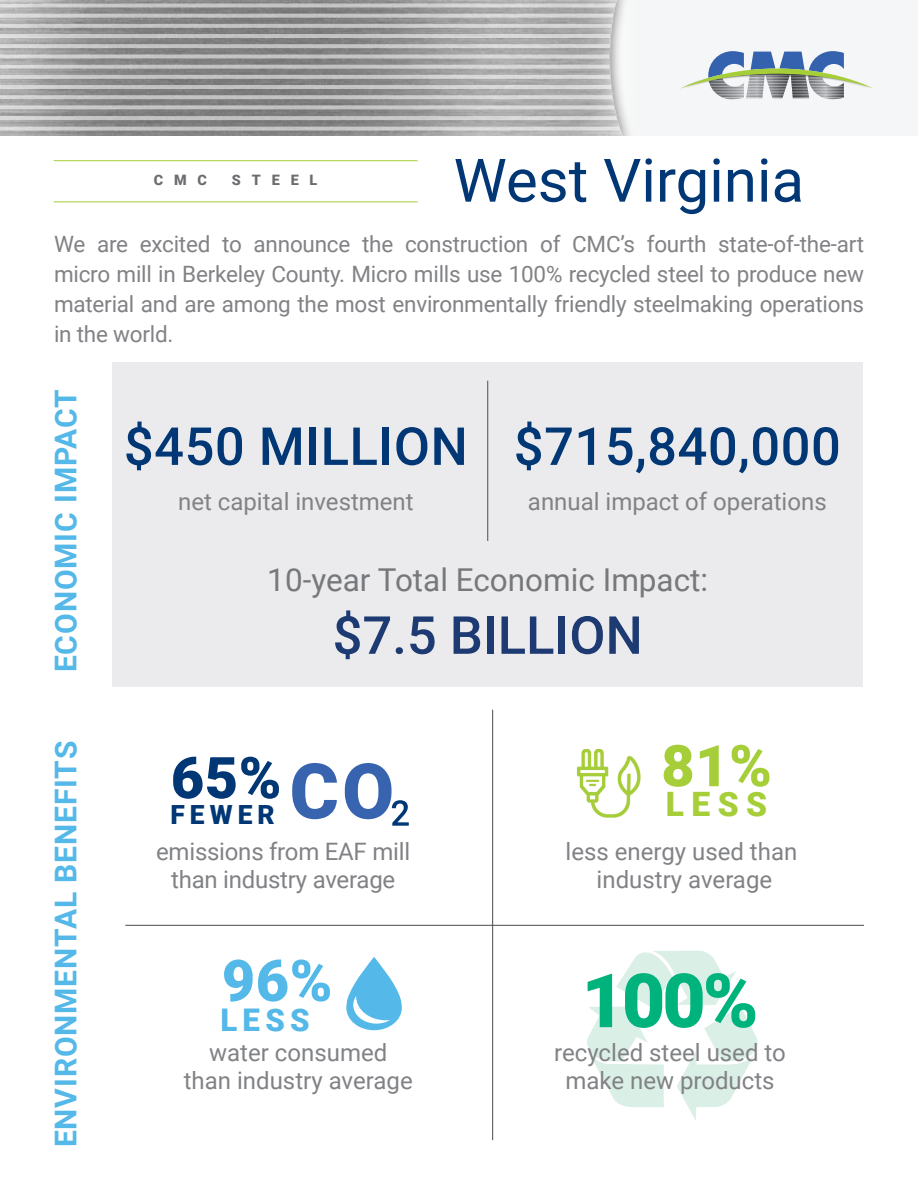
<style>
.page{position:relative;width:918px;height:1188px;background:#fff}
.page>*{position:absolute;margin:0;border:0;box-sizing:border-box;transform-origin:0 0}
.t1{font:900 75px "Roboto";color:#00b37d}
.t2{font:60px "Roboto";color:#013775}
.t3{font:900 57.6px "Roboto";color:#a6ce39}
.t4{font:900 57.6px "Roboto";color:#013775}
.t5{font:900 57.6px "Roboto";color:#54b8e8}
.t6{font:500 52.5px "Roboto";letter-spacing:.01em;color:#013775}
.t7{font:500 52.5px "Roboto";color:#1d3b72}
.t8{font:900 33.6px "Roboto";color:#a6ce39}
.t9{font:31.5px "Roboto";color:#76787b}
.t10{font:900 31.2px "Roboto";color:#54b8e8}
.t11{font:700 30px "Roboto";letter-spacing:.03em;color:#54b8e8}
.t12{font:900 26.4px "Roboto";letter-spacing:.19em;color:#013775}
.t13{font:24px/28.8px "Roboto";color:#818285;text-align:center}
.t14{font:22.5px/30px "Roboto";letter-spacing:-.01em;color:#818285;text-align:justify}
.t15{font:900 14.4px "Roboto";letter-spacing:.755em;color:#6c6d70}
</style>
<div class="page">
<img style="left:587px;top:950px;width:171px;height:171px">
<div style="left:112px;top:363px;width:751px;height:324px;background:#e6e7e9"></div>
<div style="left:589px;top:0;width:329px;height:137px;background:#f2f3f4"></div>
<svg style="left:680px;top:51px;width:193px;height:49px"></svg>
<svg style="left:0;top:0;width:631px;height:137px;background:#989797"></svg>
<svg style="left:0;top:3px;width:627px;height:4px;background:#c7c7c7"></svg>
<svg style="left:0;top:14px;width:627px;height:4px;background:#c9c8c8"></svg>
<svg style="left:0;top:24px;width:627px;height:4px;background:#cac9c9"></svg>
<svg style="left:0;top:34px;width:627px;height:4px;background:#cdcdcd"></svg>
<svg style="left:0;top:44px;width:627px;height:4px;background:#cbcbcb"></svg>
<svg style="left:0;top:54px;width:627px;height:5px;background:#c2c1c1"></svg>
<svg style="left:0;top:65px;width:627px;height:4px;background:#c9c8c8"></svg>
<svg style="left:0;top:75px;width:627px;height:4px;background:#cbcbcb"></svg>
<svg style="left:0;top:85px;width:627px;height:4px;background:#cdcccc"></svg>
<svg style="left:0;top:95px;width:627px;height:4px;background:#c9c9c9"></svg>
<svg style="left:0;top:105px;width:627px;height:4px;background:#c7c7c7"></svg>
<svg style="left:0;top:116px;width:627px;height:4px;background:#cacaca"></svg>
<svg style="left:0;top:127px;width:627px;height:4px;background:#c9c8c8"></svg>
<hr style="left:54px;top:201px;width:364px;height:1px;background:#a6ce39">
<hr style="left:54px;top:160px;width:364px;height:1px;background:#a6ce39">
<hr style="left:492px;top:710px;width:1px;height:430px;background:#4b4c4d">
<hr style="left:125px;top:925px;width:739px;height:1px;background:#4b4c4d">
<hr style="left:487px;top:381px;width:1px;height:160px;background:#4b4c4d">
<img style="left:576px;top:749px;width:65px;height:69px">
<svg style="left:292px;top:763px;width:117px;height:63px"></svg>
<svg style="left:346px;top:957px;width:56px;height:73px"></svg>
<p class="t15" style="left:154px;top:170px;width:55px">CMC</p>
<p class="t15" style="left:232px;top:170px;width:87px">STEEL</p>
<p class="t2" style="left:454px;top:138px;width:352px">West Virginia</p>
<p class="t14" style="left:54px;top:228px;width:812px">We are excited to announce the construction of CMC’s fourth state-of-the-art micro mill in Berkeley County. Micro mills use 100% recycled steel to produce new material and are among the most environmentally friendly steelmaking operations in the world.</p>
<p class="t11" style="left:45px;top:672px;width:285px;rotate:-90deg">ECONOMIC IMPACT</p>
<p class="t11" style="left:45px;top:1147px;width:408px;rotate:-90deg">ENVIRONMENTAL BENEFITS</p>
<p class="t6" style="left:124px;top:409px;width:345px">$450 MILLION</p>
<p class="t13" style="left:178px;top:487px;width:237px">net capital investment</p>
<p class="t6" style="left:514px;top:409px;width:329px">$715,840,000</p>
<p class="t13" style="left:528px;top:487px;width:300px">annual impact of operations</p>
<p class="t9" style="left:267px;top:558px;width:442px">10-year Total Economic Impact:</p>
<p class="t7" style="left:333px;top:598px;width:312px">$7.5 BILLION</p>
<p class="t4" style="left:171px;top:737px;width:112px">65%</p>
<p class="t12" style="left:171px;top:797px;width:106px">FEWER</p>
<p class="t3" style="left:661px;top:725px;width:112px">81%</p>
<p class="t8" style="left:666px;top:780px;width:103px">LESS</p>
<p class="t13" style="left:156px;top:836px;width:256px">emissions from EAF mill than industry average</p>
<p class="t13" style="left:566px;top:836px;width:233px">less energy used than</p>
<p class="t13" style="left:597px;top:865px;width:177px">industry average</p>
<p class="t5" style="left:222px;top:940px;width:112px">96%</p>
<p class="t10" style="left:220px;top:998px;width:91px">LESS</p>
<p class="t1" style="left:582px;top:948px;width:178px">100%</p>
<p class="t13" style="left:184px;top:1037px;width:230px">water consumed than industry average</p>
<p class="t13" style="left:554px;top:1037px;width:233px">recycled steel used to make new products</p>
</div>
